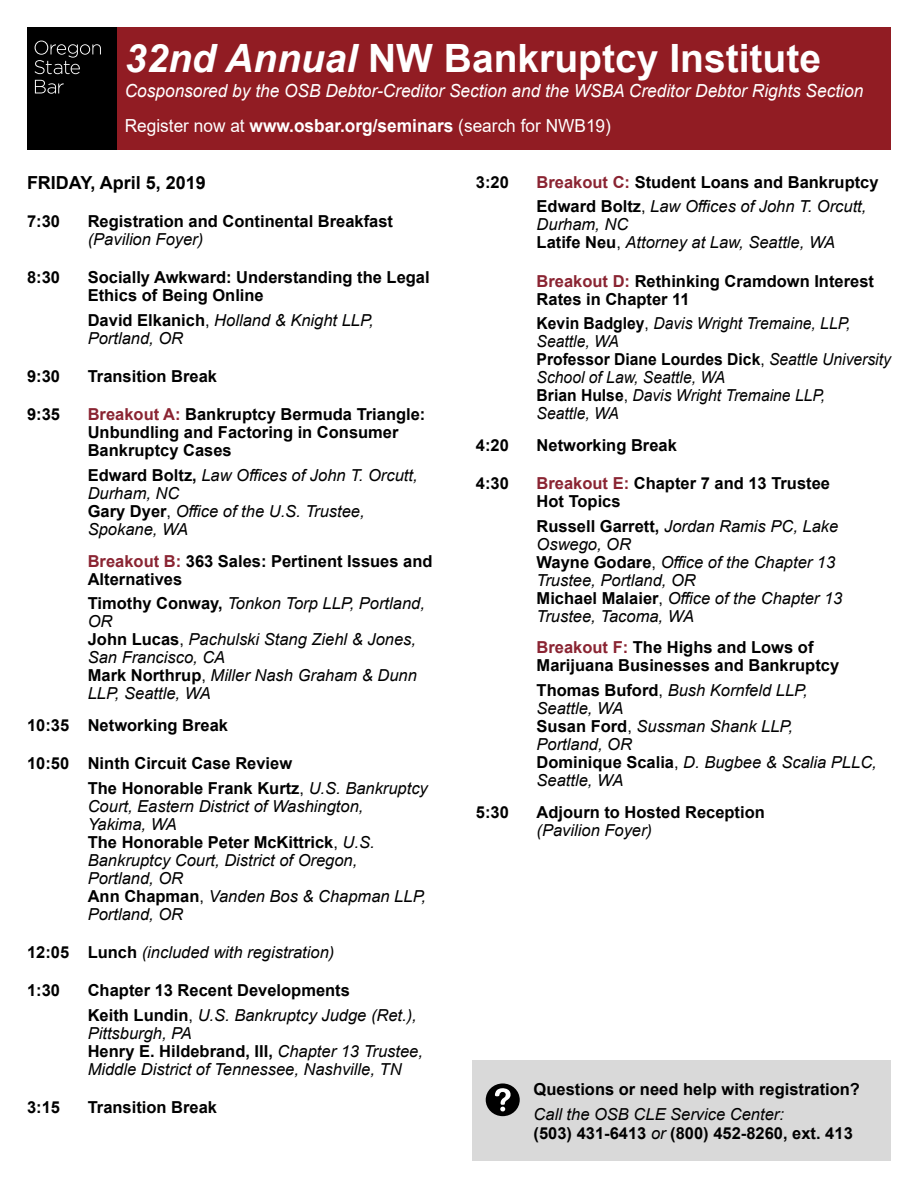
<style>
.page{position:relative;width:918px;height:1188px;background:#fff}
.page>*{position:absolute;margin:0;border:0;box-sizing:border-box;transform-origin:0 0}
.t1{font:700 39px "Arial";color:#fff}
.t2{font:italic 18px "Arial";color:#fff;scale:.96 1}
.t3{font:18px "Arial";color:#fff;scale:.96 1}
.Section_headings_wit{font:700 18px "Arial";color:#000}
.Schedule_speaker{font:italic 16.5px/18px "Arial";color:#000}
.Schedule_time_and_ti{font:700 16.5px/18px "Arial";color:#000}
.Schedule_speaker-2{font:italic 16.5px/18px "Arial";color:#000;scale:.95 1}
.Breakout_-_right_col{font:700 16.5px/18px "Arial";color:#000}
.Schedule_time_and_ti-2{font:italic 16.5px "Arial";color:#000}
.s1{font-style:italic}
.s2{font-weight:700}
.s3{font-weight:400;font-style:italic}
.s4{font-weight:700;font-style:normal}
.s5{font-style:normal}
.s6{color:#8a2432}
</style>
<div class="page">
<div style="left:111px;top:27px;width:780px;height:122px;background:#911c23"></div>
<div style="left:27px;top:27px;width:90px;height:122px;background:#000"></div>
<svg style="left:35px;top:41px;width:66px;height:33px"></svg>
<svg style="left:35px;top:80px;width:29px;height:14px"></svg>
<div style="left:473px;top:1061px;width:418px;height:100px;background:#d9d9d9"></div>
<div style="left:486px;top:1083px;width:34px;height:33px;background:#000;border-radius:50%"></div>
<svg style="left:495px;top:1088px;width:16px;height:23px"></svg>
<p class="t1" style="left:125px;top:31px;width:698px"><span class="s1">32nd Annual</span> NW Bankruptcy Institute</p>
<p class="t2" style="left:125px;top:79px;width:771px">Cosponsored by the OSB Debtor-Creditor Section and the WSBA Creditor Debtor Rights Section</p>
<p class="t3" style="left:125px;top:113px;width:508px">Register now at <span class="s2">www.osbar.org/seminars</span> (search for NWB19)</p>
<p class="Section_headings_wit" style="left:27px;top:170px;width:180px">FRIDAY, April 5, 2019</p>
<p class="Schedule_time_and_ti" style="left:27px;top:212px;width:35px">7:30</p>
<p class="Schedule_time_and_ti" style="left:88px;top:212px;width:307px">Registration and Continental Breakfast <span class="s3">(Pavilion Foyer)</span></p>
<p class="Schedule_time_and_ti" style="left:27px;top:268px;width:35px">8:30</p>
<p class="Schedule_time_and_ti" style="left:88px;top:268px;width:344px">Socially Awkward: Understanding the Legal<br>Ethics of Being Online</p>
<p class="Schedule_speaker" style="left:88px;top:311px;width:287px"><span class="s4">David Elkanich</span><span class="s5">,</span> Holland &amp; Knight LLP,<br>Portland, OR</p>
<p class="Schedule_time_and_ti" style="left:27px;top:367px;width:35px">9:30</p>
<p class="Schedule_time_and_ti" style="left:88px;top:367px;width:131px">Transition Break</p>
<p class="Schedule_time_and_ti" style="left:27px;top:406px;width:35px">9:35</p>
<p class="Schedule_time_and_ti" style="left:88px;top:406px;width:339px"><span class="s6">Breakout A:</span> Bankruptcy Bermuda Triangle:<br>Unbundling and Factoring in Consumer<br>Bankruptcy Cases</p>
<p class="Schedule_speaker" style="left:88px;top:467px;width:331px"><span class="s4">Edward Boltz,</span> Law Offices of John T. Orcutt,<br>Durham, NC</p>
<p class="Schedule_speaker" style="left:88px;top:503px;width:279px"><span class="s4">Gary Dyer</span><span class="s5">,</span> Office of the U.S. Trustee,<br>Spokane, WA</p>
<p class="Schedule_time_and_ti" style="left:88px;top:552px;width:346px"><span class="s6">Breakout B:</span> 363 Sales: Pertinent Issues and<br>Alternatives</p>
<p class="Schedule_speaker" style="left:88px;top:595px;width:339px"><span class="s4">Timothy Conway,</span> Tonkon Torp LLP, Portland,<br>OR</p>
<p class="Schedule_speaker" style="left:88px;top:631px;width:330px"><span class="s4">John Lucas</span><span class="s5">,</span> Pachulski Stang Ziehl &amp; Jones,<br>San Francisco, CA</p>
<p class="Schedule_speaker" style="left:88px;top:667px;width:331px"><span class="s4">Mark Northrup</span><span class="s5">,</span> Miller Nash Graham &amp; Dunn<br>LLP, Seattle, WA</p>
<p class="Schedule_time_and_ti" style="left:27px;top:716px;width:203px">10:35 Networking Break</p>
<p class="Schedule_time_and_ti" style="left:27px;top:754px;width:267px">10:50 Ninth Circuit Case Review</p>
<p class="Schedule_speaker" style="left:88px;top:779px;width:342px"><span class="s4">The Honorable Frank Kurtz</span><span class="s5">,</span> U.S. Bankruptcy<br>Court, Eastern District of Washington,<br>Yakima, WA</p>
<p class="Schedule_speaker" style="left:88px;top:833px;width:288px"><span class="s4">The Honorable Peter McKittrick</span><span class="s5">,</span> U.S.<br>Bankruptcy Court, District of Oregon,<br>Portland, OR</p>
<p class="Schedule_speaker" style="left:88px;top:887px;width:340px"><span class="s4">Ann Chapman</span><span class="s5">,</span> Vanden Bos &amp; Chapman LLP,<br>Portland, OR</p>
<p class="Schedule_time_and_ti-2" style="left:27px;top:942px;width:309px"><span class="s4">12:05 Lunch</span> (included with registration)</p>
<p class="Schedule_time_and_ti" style="left:27px;top:982px;width:35px">1:30</p>
<p class="Schedule_time_and_ti" style="left:88px;top:982px;width:264px">Chapter 13 Recent Developments</p>
<p class="Schedule_speaker" style="left:88px;top:1007px;width:331px"><span class="s4">Keith Lundin</span><span class="s5">,</span> U.S. Bankruptcy Judge (Ret.),<br>Pittsburgh, PA</p>
<p class="Schedule_speaker" style="left:88px;top:1043px;width:337px"><span class="s4">Henry E. Hildebrand, III,</span> Chapter 13 Trustee,<br>Middle District of Tennessee, Nashville, TN</p>
<p class="Schedule_time_and_ti" style="left:27px;top:1099px;width:35px">3:15</p>
<p class="Schedule_time_and_ti" style="left:88px;top:1099px;width:131px">Transition Break</p>
<p class="Schedule_time_and_ti" style="left:476px;top:173px;width:35px">3:20</p>
<p class="Schedule_time_and_ti" style="left:537px;top:173px;width:343px"><span class="s6">Breakout C:</span> Student Loans and Bankruptcy</p>
<p class="Schedule_speaker" style="left:537px;top:198px;width:331px"><span class="s4">Edward Boltz</span><span class="s5">,</span> Law Offices of John T. Orcutt,<br>Durham, NC</p>
<p class="Schedule_speaker" style="left:537px;top:234px;width:300px"><span class="s4">Latife Neu</span><span class="s5">,</span> Attorney at Law, Seattle, WA</p>
<p class="Schedule_time_and_ti" style="left:537px;top:272px;width:339px"><span class="s6">Breakout D:</span> Rethinking Cramdown Interest<br>Rates in Chapter 11</p>
<p class="Schedule_speaker-2" style="left:537px;top:315px;width:332px"><span class="s4">Kevin Badgley</span><span class="s5">,</span> Davis Wright Tremaine, LLP,<br>Seattle, WA</p>
<p class="Schedule_speaker-2" style="left:537px;top:351px;width:375px"><span class="s4">Professor Diane Lourdes Dick</span><span class="s5">,</span> Seattle University<br>School of Law, Seattle, WA</p>
<p class="Schedule_speaker-2" style="left:537px;top:387px;width:305px"><span class="s4">Brian Hulse</span><span class="s5">,</span> Davis Wright Tremaine LLP,<br>Seattle, WA</p>
<p class="Schedule_time_and_ti" style="left:476px;top:436px;width:35px">4:20</p>
<p class="Schedule_time_and_ti" style="left:537px;top:436px;width:142px">Networking Break</p>
<p class="Schedule_time_and_ti" style="left:476px;top:474px;width:35px">4:30</p>
<p class="Schedule_time_and_ti" style="left:537px;top:474px;width:295px"><span class="s6">Breakout E:</span> Chapter 7 and 13 Trustee<br>Hot Topics</p>
<p class="Schedule_speaker" style="left:537px;top:517px;width:303px"><span class="s4">Russell Garrett,</span> Jordan Ramis PC, Lake<br>Oswego, OR</p>
<p class="Schedule_speaker" style="left:537px;top:553px;width:300px"><span class="s4">Wayne Godare</span><span class="s5">,</span> Office of the Chapter 13<br>Trustee, Portland, OR</p>
<p class="Schedule_speaker" style="left:537px;top:589px;width:307px"><span class="s4">Michael Malaier</span><span class="s5">,</span> Office of the Chapter 13<br>Trustee, Tacoma, WA</p>
<p class="Breakout_-_right_col" style="left:537px;top:639px;width:304px"><span class="s6">Breakout F:</span> The Highs and Lows of<br>Marijuana Businesses and Bankruptcy</p>
<p class="Schedule_speaker" style="left:537px;top:681px;width:273px"><span class="s4">Thomas Buford</span><span class="s5">,</span> Bush Kornfeld LLP,<br>Seattle, WA</p>
<p class="Schedule_speaker" style="left:537px;top:717px;width:258px"><span class="s4">Susan Ford</span><span class="s5">,</span> Sussman Shank LLP,<br>Portland, OR</p>
<p class="Schedule_speaker" style="left:537px;top:753px;width:342px"><span class="s4">Dominique Scalia</span><span class="s5">,</span> D. Bugbee &amp; Scalia PLLC,<br>Seattle, WA</p>
<p class="Schedule_time_and_ti" style="left:476px;top:803px;width:35px">5:30</p>
<p class="Schedule_time_and_ti" style="left:537px;top:803px;width:230px">Adjourn to Hosted Reception <span class="s3">(Pavilion Foyer)</span></p>
<p class="Schedule_time_and_ti" style="left:534px;top:1080px;width:328px">Questions or need help with registration?</p>
<p class="Schedule_time_and_ti" style="left:534px;top:1104px;width:321px;line-height:19.5px"><span class="s3">Call the OSB CLE Service Center:<br></span>(503) 431-6413 <span class="s3">or</span> (800) 452-8260, ext. 413</p>
</div>
